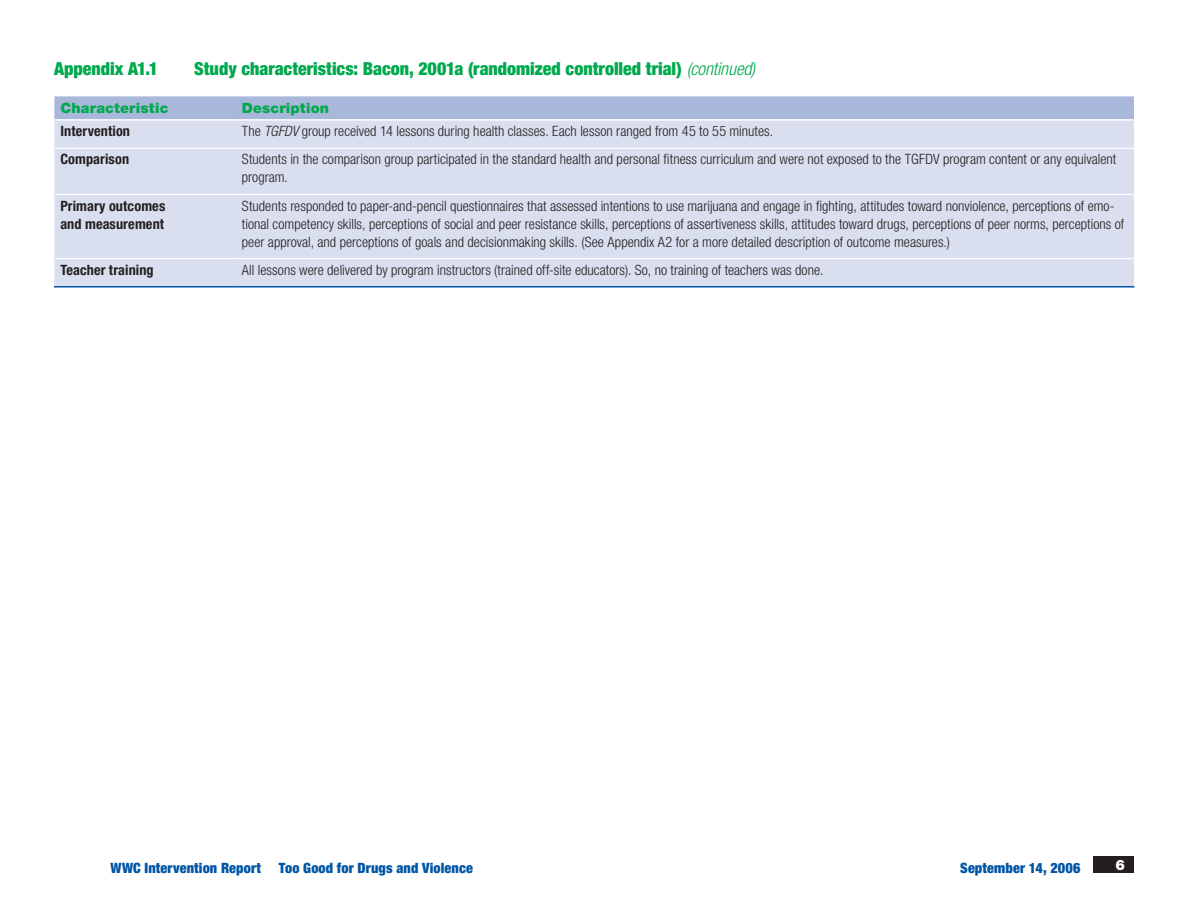
<style>
.page{position:relative;width:1188px;height:918px;background:#fff}
.page>*{position:absolute;margin:0;border:0;box-sizing:border-box;transform-origin:0 0}
.t1{font:900 condensed 18px "Helvetica Neue LT Std";color:#00a94e}
.zz_table_body{font:300 condensed 14.25px/18px "Helvetica Neue LT Std";color:#231f20}
.zz_table_stubs{font:700 condensed 14.25px/18px "Helvetica Neue LT Std";letter-spacing:.01em;color:#231f20}
.t2{font:900 condensed 14.25px "Helvetica Neue LT Std";letter-spacing:.01em;color:#0155a5}
.t3{font:900 14.25px "Helvetica Neue LT Std";letter-spacing:.01em;color:#00a94e}
.t4{font:900 14.25px "Helvetica Neue LT Std";color:#fff}
.s1{font-weight:300;font-style:italic}
.s2{font-style:italic}
</style>
<div class="page">
<div style="left:1094px;top:856px;width:40px;height:17px;background:#231f20"></div>
<div style="left:54px;top:96px;width:1080px;height:24px;background:#a9b8da"></div>
<div style="left:54px;top:120px;width:1080px;height:166px;background:#d9dfef"></div>
<hr style="left:55px;top:148px;width:181px;height:1px;background:#fff">
<hr style="left:236px;top:148px;width:898px;height:1px;background:#fff">
<hr style="left:55px;top:194px;width:181px;height:1px;background:#fff">
<hr style="left:236px;top:194px;width:898px;height:1px;background:#fff">
<hr style="left:55px;top:119px;width:181px;height:2px;background:#fff">
<hr style="left:236px;top:119px;width:898px;height:2px;background:#fff">
<hr style="left:55px;top:258px;width:181px;height:1px;background:#fff">
<hr style="left:236px;top:258px;width:898px;height:1px;background:#fff">
<hr style="left:54px;top:286px;width:182px;height:2px;background:#0155a5">
<hr style="left:236px;top:286px;width:898px;height:2px;background:#0155a5">
<p class="t1" style="left:54px;top:58px;width:106px">Appendix A1.1</p>
<p class="t1" style="left:194px;top:58px;width:563px">Study characteristics: Bacon, 2001a (randomized controlled trial) <span class="s1">(continued)</span></p>
<p class="t3" style="left:60px;top:99px;width:110px">Characteristic</p>
<p class="t3" style="left:242px;top:99px;width:89px">Description</p>
<p class="zz_table_stubs" style="left:60px;top:122px;width:71px">Intervention</p>
<p class="zz_table_body" style="left:242px;top:122px;width:533px">The <span class="s2">TGFDV</span> group received 14 lessons during health classes. Each lesson ranged from 45 to 55 minutes.</p>
<p class="zz_table_stubs" style="left:60px;top:150px;width:70px">Comparison</p>
<p class="zz_table_body" style="left:242px;top:150px;width:876px">Students in the comparison group participated in the standard health and personal fitness curriculum and were not exposed to the TGFDV program content or any equivalent program.</p>
<p class="zz_table_stubs" style="left:60px;top:196px;width:106px">Primary outcomes and measurement</p>
<p class="zz_table_body" style="left:242px;top:196px;width:884px">Students responded to paper-and-pencil questionnaires that assessed intentions to use marijuana and engage in fighting, attitudes toward nonviolence, perceptions of emo&shy;tional competency skills, perceptions of social and peer resistance skills, perceptions of assertiveness skills, attitudes toward drugs, perceptions of peer norms, perceptions of peer approval, and perceptions of goals and decisionmaking skills. (See Appendix A2 for a more detailed description of outcome measures.)</p>
<p class="zz_table_stubs" style="left:60px;top:261px;width:95px">Teacher training</p>
<p class="zz_table_body" style="left:242px;top:261px;width:583px">All lessons were delivered by program instructors (trained off-site educators). So, no training of teachers was done.</p>
<p class="t2" style="left:111px;top:859px;width:152px">WWC Intervention Report</p>
<p class="t2" style="left:279px;top:859px;width:196px">Too Good for Drugs and Violence</p>
<p class="t2" style="left:960px;top:859px;width:122px">September 14, 2006</p>
<p class="t4" style="left:1115px;top:856px;width:11px">6</p>
</div>
